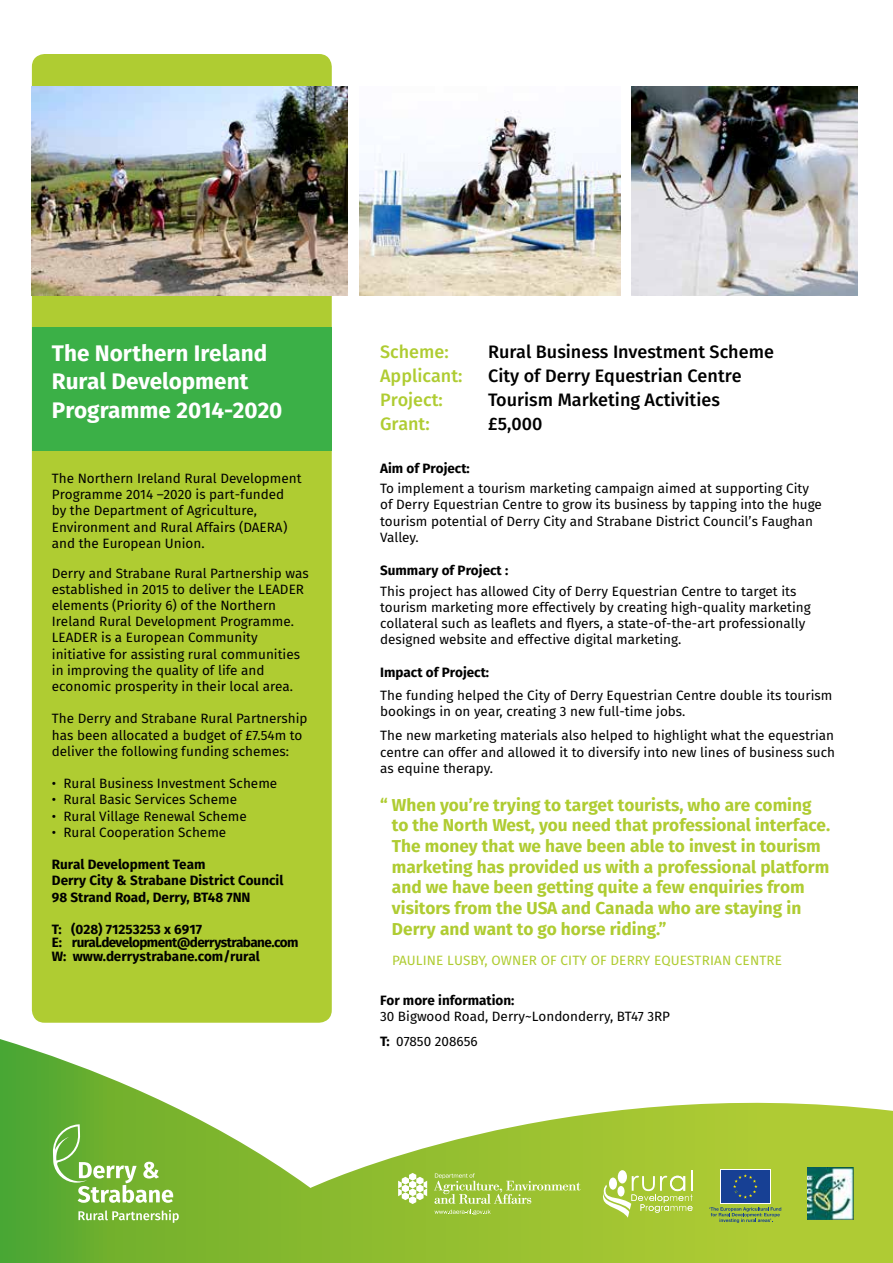
<style>
.page{position:relative;width:893px;height:1263px;background:#fff}
.page>*{position:absolute;margin:0;border:0;box-sizing:border-box;transform-origin:0 0}
.t1{font:700 22.5px/28.5px "Fira Sans";color:#fff}
.t2{font:500 18px "Fira Sans";color:#000}
.t3{font:500 18px "Fira Sans";color:#afcc32}
.t4{font:700 17.25px/20.7px "Fira Sans";color:#afcc32}
.t5{font:13.5px/16.2px "Fira Sans";color:#000}
.t6{font:700 13.5px/16.2px "Fira Sans";color:#000}
.t7{font:13.5px "Fira Sans";letter-spacing:.01em;color:#afcc32}
.s1{font-weight:700}
</style>
<div class="page">
<div style="left:32px;top:54px;width:300px;height:969px;background:#afcc32;border-radius:13px"></div>
<div style="left:32px;top:327px;width:300px;height:124px;background:#3bb047"></div>
<svg style="left:0;top:1039px;width:893px;height:224px"></svg>
<img style="left:808px;top:1168px;width:45px;height:52px">
<div style="left:720px;top:1169px;width:50px;height:35px;background:#fff"></div>
<div style="left:721px;top:1170px;width:49px;height:33px;background:#174094"></div>
<svg style="left:733px;top:1174px;width:25px;height:24px"></svg>
<svg style="left:709px;top:1207px;width:72px;height:16px"></svg>
<img style="left:359px;top:110px;width:261px;height:185px">
<img style="left:632px;top:87px;width:225px;height:208px">
<img style="left:32px;top:87px;width:316px;height:208px">
<svg style="left:52px;top:1124px;width:121px;height:79px;background:#86bd52"></svg>
<svg style="left:78px;top:1210px;width:101px;height:13px"></svg>
<svg style="left:398px;top:1173px;width:29px;height:31px"></svg>
<svg style="left:434px;top:1173px;width:146px;height:42px;background:#a6c94c"></svg>
<hr style="left:691px;top:1170px;width:2px;height:21px;background:#fff">
<div style="left:618px;top:1170px;width:9px;height:13px;background:#fff;border-radius:50%"></div>
<svg style="left:602px;top:1176px;width:91px;height:42px;background:#bcd466"></svg>
<h1 class="t1" style="left:52px;top:339px;width:232px">The Northern Ireland<br>Rural Development<br>Programme 2014-2020</h1>
<h2 class="t3" style="left:380px;top:339px;width:70px">Scheme:</h2>
<h2 class="t2" style="left:488px;top:339px;width:287px">Rural Business Investment Scheme</h2>
<h2 class="t3" style="left:380px;top:363px;width:84px">Applicant:</h2>
<h2 class="t2" style="left:488px;top:363px;width:255px">City of Derry Equestrian Centre</h2>
<h2 class="t3" style="left:380px;top:387px;width:64px">Project:</h2>
<h2 class="t2" style="left:488px;top:387px;width:233px">Tourism Marketing Activities</h2>
<h2 class="t3" style="left:380px;top:411px;width:51px">Grant:</h2>
<h2 class="t2" style="left:488px;top:411px;width:56px">£5,000</h2>
<p class="t6" style="left:380px;top:460px;width:91px">Aim of Project:</p>
<p class="t5" style="left:380px;top:480px;width:443px">To implement a tourism marketing campaign aimed at supporting City of Derry Equestrian Centre to grow its business by tapping into the huge tourism potential of Derry City and Strabane District Council’s Faughan Valley.</p>
<p class="t6" style="left:380px;top:562px;width:130px">Summary of Project :</p>
<p class="t5" style="left:380px;top:583px;width:432px">This project has allowed City of Derry Equestrian Centre to target its tourism marketing more effectively by creating high-quality marketing collateral such as leaflets and flyers, a state-of-the-art professionally designed website and effective digital marketing.</p>
<p class="t6" style="left:380px;top:664px;width:111px">Impact of Project:</p>
<p class="t5" style="left:380px;top:687px;width:454px">The funding helped the City of Derry Equestrian Centre double its tourism bookings in on year, creating 3 new full-time jobs.</p>
<p class="t5" style="left:380px;top:728px;width:457px;text-align:justify">The new marketing materials also helped to highlight what the equestrian centre can offer and allowed it to diversify into new lines of business such as equine therapy.</p>
<p class="t4" style="left:392px;top:794px;width:440px;text-indent:-12px">“ When you’re trying to target tourists, who are coming to the North West, you need that professional interface.<br>The money that we have been able to invest in tourism marketing has provided us with a professional platform and we have been getting quite a few enquiries from visitors from the USA and Canada who are staying in Derry and want to go horse riding.”</p>
<p class="t7" style="left:392px;top:950px;width:391px">PAULINE LUSBY, OWNER OF CITY OF DERRY EQUESTRIAN CENTRE</p>
<p class="t6" style="left:380px;top:992px;width:136px">For more information:</p>
<p class="t5" style="left:380px;top:1004px;width:291px;line-height:24.8px">30 Bigwood Road, Derry~Londonderry, BT47 3RP<br><span class="s1">T:</span> 07850 208656</p>
<p class="t5" style="left:52px;top:470px;width:251px">The Northern Ireland Rural Development Programme 2014 –2020 is part-funded by the Department of Agriculture, Environment and Rural Affairs (DAERA) and the European Union.</p>
<p class="t5" style="left:52px;top:565px;width:258px">Derry and Strabane Rural Partnership was established in 2015 to deliver the LEADER elements (Priority 6) of the Northern Ireland Rural Development Programme.<br>LEADER is a European Community initiative for assisting rural communities in improving the quality of life and economic prosperity in their local area.</p>
<p class="t5" style="left:52px;top:710px;width:257px">The Derry and Strabane Rural Partnership has been allocated a budget of £7.54m to deliver the following funding schemes:</p>
<p class="t5" style="left:52px;top:775px;width:227px">• Rural Business Investment Scheme</p>
<p class="t5" style="left:52px;top:791px;width:187px">• Rural Basic Services Scheme</p>
<p class="t5" style="left:52px;top:808px;width:197px">• Rural Village Renewal Scheme</p>
<p class="t5" style="left:52px;top:824px;width:176px">• Rural Cooperation Scheme</p>
<p class="t6" style="left:52px;top:856px;width:233px">Rural Development Team<br>Derry City &amp; Strabane District Council<br>98 Strand Road, Derry, BT48 7NN</p>
<p class="t6" style="left:52px;top:922px;width:248px;line-height:13.5px">T: (028) 71253253 x 6917<br>E: rural.development@derrystrabane.com<br>W: www.derrystrabane.com/rural</p>
</div>
